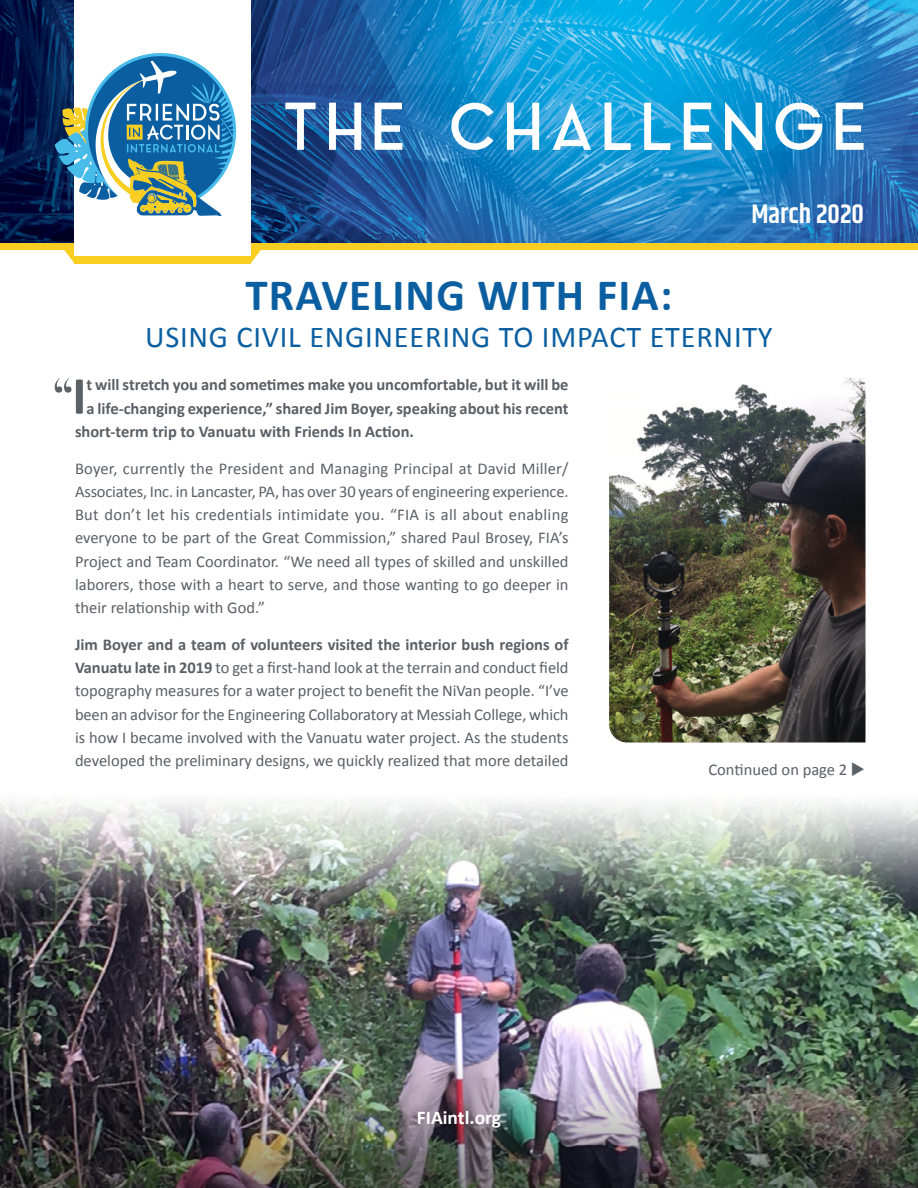
<style>
.page{position:relative;width:918px;height:1188px;background:#fff}
.page>*{position:absolute;margin:0;border:0;box-sizing:border-box;transform-origin:0 0}
.t1{font:64.5px "Aqua Grotesque";letter-spacing:.05em;color:#fff}
.t2{font:700 53.7px "Cormorant Garamond";color:#596066}
.t3{font:700 45px "Calibri";letter-spacing:.025em;color:#0b5fa1}
.t4{font:30.3px "Calibri";letter-spacing:.025em;color:#0b5fa1}
.t5{font:600 27px "Khand";color:#fff}
.t6{font:700 19.5px "Calibri";color:#fff}
.t7{font:16.5px/23.2px "Calibri";color:#596066;text-align:justify}
.t8{font:700 16.5px "Calibri";color:#596066}
.s1{font-family:"Calibri"}
.s2{font-weight:700}
</style>
<div class="page">
<img style="left:0;top:921px;width:918px;height:132px">
<img style="left:0;top:0;width:918px;height:243px">
<div style="left:0;top:243px;width:918px;height:6px;background:#f8ce23"></div>
<svg style="left:251px;top:249px;width:15px;height:14px"></svg>
<svg style="left:59px;top:243px;width:16px;height:20px"></svg>
<div style="left:75px;top:0;width:176px;height:256px;background:#fff"></div>
<div style="left:75px;top:256px;width:176px;height:7px;background:#f8ce23"></div>
<svg style="left:55px;top:43px;width:182px;height:177px"></svg>
<img style="left:0;top:1053px;width:918px;height:135px">
<img style="left:0;top:801px;width:918px;height:120px">
<img style="left:609px;top:378px;width:257px;height:364px">
<h1 class="t1" style="left:280px;top:93px;width:590px">THE CHALLENGE</h1>
<h3 class="t5" style="left:751px;top:196px;width:114px">March 2020</h3>
<h3 class="t3" style="left:246px;top:267px;width:428px">TRAVELING WITH FIA:</h3>
<h3 class="t4" style="left:145px;top:318px;width:629px">USING CIVIL ENGINEERING TO IMPACT ETERNITY</h3>
<h2 class="t2" style="left:54px;top:363px;width:34px">“<span class="s1">I</span></h2>
<p class="t8" style="left:87px;top:375px;width:484px">t will stretch you and sometimes make you uncomfortable, but it will be</p>
<p class="t8" style="left:87px;top:398px;width:484px">a life-changing experience,” shared Jim Boyer, speaking about his recent</p>
<p class="t8" style="left:75px;top:421px;width:340px">short-term trip to Vanuatu with Friends In Action.</p>
<p class="t7" style="left:75px;top:456px;width:495px">Boyer, currently the President and Managing Principal at David Miller/ Associates, Inc. in Lancaster, PA, has over 30 years of engineering experience.<br>But don’t let his credentials intimidate you. “FIA is all about enabling everyone to be part of the Great Commission,” shared Paul Brosey, FIA’s Project and Team Coordinator. “We need all types of skilled and unskilled laborers, those with a heart to serve, and those wanting to go deeper in their relationship with God.”</p>
<p class="t7" style="left:75px;top:632px;width:495px"><span class="s2">Jim Boyer and a team of volunteers visited the interior bush regions of Vanuatu late in 2019</span> to get a first-hand look at the terrain and conduct field topography measures for a water project to benefit the NiVan people. “I’ve been an advisor for the Engineering Collaboratory at Messiah College, which is how I became involved with the Vanuatu water project. As the students developed the preliminary designs, we quickly realized that more detailed</p>
<p class="t6" style="left:417px;top:1106px;width:86px">FIAintl.org</p>
<p class="t7" style="left:709px;top:758px;width:158px">Continued on page 2 ◆</p>
</div>
